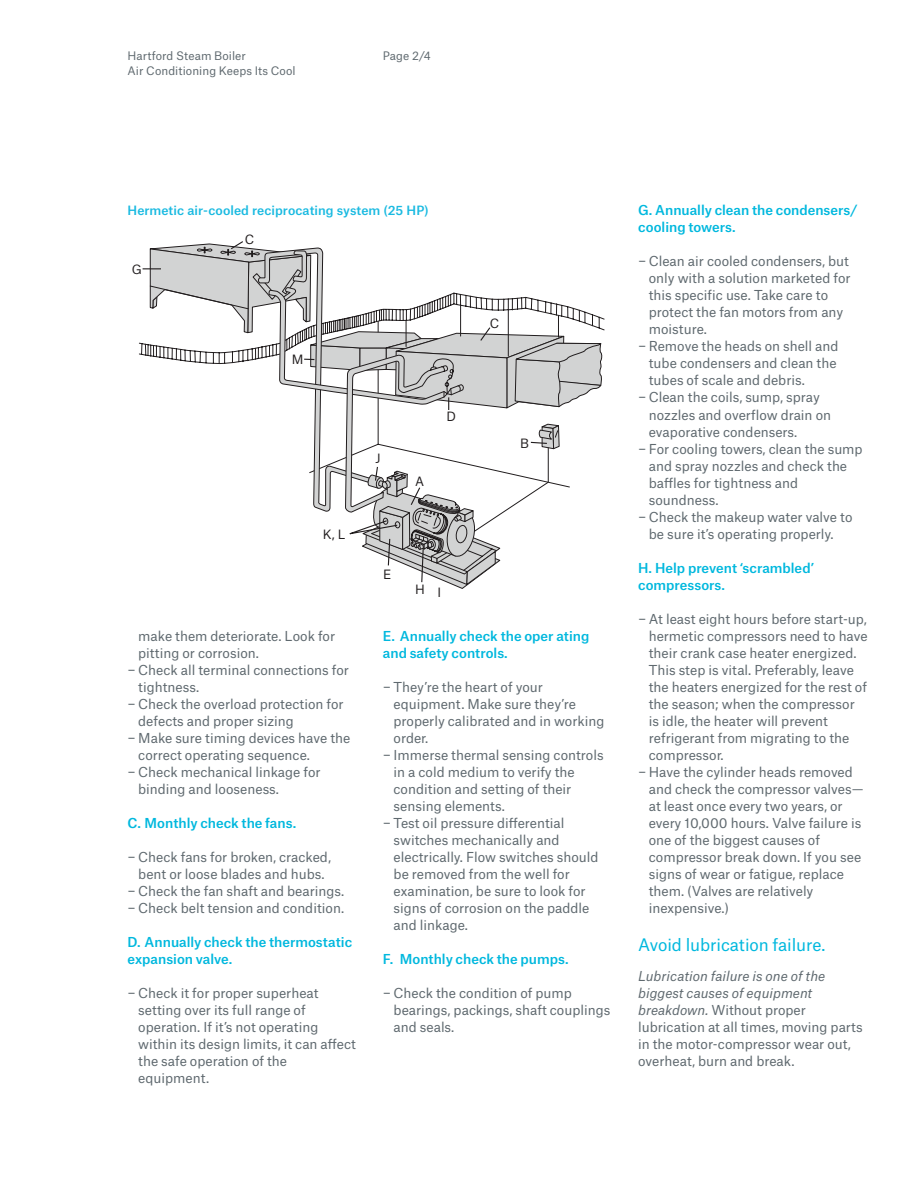
<style>
.page{position:relative;width:919px;height:1187px;background:#fff}
.page>*{position:absolute;margin:0;border:0;box-sizing:border-box;transform-origin:0 0}
.MR_11_pt_one_line_He{font:16.5px "Munich Re";letter-spacing:-.005em;color:#00b8de}
.MR_8_75_pt_regular_s{font:13.2px/17px "Munich Re";color:#5f696f}
.MR_8_75_pt_regular_s-2{font:500 13.2px/17px "Munich Re";color:#00b8de}
.t1{font:500 12.3px "Munich Re";letter-spacing:.005em;color:#1abae1}
.t2{font:12.3px "Munich Re";color:#231f20}
.MR_7_5_pt_regular{font:11.25px/14.9px "Munich Re";letter-spacing:.005em;color:#5f696f}
.s1{font-style:italic}
</style>
<div class="page">
<svg style="left:139px;top:301px;width:466px;height:288px"></svg>
<svg style="left:141px;top:241px;width:407px;height:342px"></svg>
<p class="MR_7_5_pt_regular" style="left:128px;top:47px;width:169px">Hartford Steam Boiler<br>Air Conditioning Keeps Its Cool</p>
<p class="MR_7_5_pt_regular" style="left:383px;top:47px;width:50px">Page 2/4</p>
<p class="t1" style="left:128px;top:200px;width:302px">Hermetic air-cooled reciprocating system (25 HP)</p>
<p class="t2" style="left:132px;top:259px;width:12px">G</p>
<p class="t2" style="left:245px;top:229px;width:11px">C</p>
<p class="t2" style="left:292px;top:350px;width:13px">M</p>
<p class="t2" style="left:323px;top:524px;width:24px">K, L</p>
<p class="MR_8_75_pt_regular_s" style="left:138px;top:625px;width:198px">make them deteriorate. Look for pitting or corrosion.</p>
<p class="MR_8_75_pt_regular_s" style="left:138px;top:659px;width:212px;text-indent:-11px">− Check all terminal connections for tightness.</p>
<p class="MR_8_75_pt_regular_s" style="left:138px;top:693px;width:207px;text-indent:-11px">− Check the overload protection for defects and proper sizing</p>
<p class="MR_8_75_pt_regular_s" style="left:138px;top:728px;width:213px;text-indent:-11px">− Make sure timing devices have the correct operating sequence.</p>
<p class="MR_8_75_pt_regular_s" style="left:138px;top:762px;width:184px;text-indent:-11px">− Check mechanical linkage for binding and looseness.</p>
<p class="MR_8_75_pt_regular_s-2" style="left:128px;top:813px;width:170px">C. Monthly check the fans.</p>
<p class="MR_8_75_pt_regular_s" style="left:128px;top:847px;width:205px;text-align:center">− Check fans for broken, cracked, bent or loose blades and hubs.</p>
<p class="MR_8_75_pt_regular_s" style="left:128px;top:881px;width:218px">− Check the fan shaft and bearings.</p>
<p class="MR_8_75_pt_regular_s" style="left:128px;top:898px;width:218px">− Check belt tension and condition.</p>
<p class="MR_8_75_pt_regular_s-2" style="left:128px;top:932px;width:226px">D. Annually check the thermostatic expansion valve.</p>
<p class="MR_8_75_pt_regular_s" style="left:138px;top:983px;width:219px;text-indent:-11px">− Check it for proper superheat setting over its full range of operation. If it’s not operating within its design limits, it can affect the safe operation of the equipment.</p>
<p class="t2" style="left:375px;top:448px;width:7px">J</p>
<p class="t2" style="left:415px;top:471px;width:11px">A</p>
<p class="t2" style="left:446px;top:407px;width:11px">D</p>
<p class="t2" style="left:383px;top:564px;width:10px">E</p>
<p class="t2" style="left:415px;top:580px;width:28px">H I</p>
<p class="t2" style="left:490px;top:313px;width:11px">C</p>
<p class="t2" style="left:520px;top:433px;width:10px">B</p>
<p class="MR_8_75_pt_regular_s-2" style="left:383px;top:625px;width:208px">E. Annually check the oper ating and safety controls.</p>
<p class="MR_8_75_pt_regular_s" style="left:393px;top:676px;width:212px;text-indent:-11px">− They’re the heart of your equipment. Make sure they’re properly calibrated and in working order.</p>
<p class="MR_8_75_pt_regular_s" style="left:393px;top:745px;width:211px;text-indent:-11px">− Immerse thermal sensing controls in a cold medium to verify the condition and setting of their sensing elements.</p>
<p class="MR_8_75_pt_regular_s" style="left:393px;top:813px;width:206px;text-indent:-11px">− Test oil pressure differential switches mechanically and electrically. Flow switches should be removed from the well for examination, be sure to look for signs of corrosion on the paddle and linkage.</p>
<p class="MR_8_75_pt_regular_s-2" style="left:383px;top:949px;width:187px">F. Monthly check the pumps.</p>
<p class="MR_8_75_pt_regular_s" style="left:393px;top:983px;width:218px;text-indent:-11px">− Check the condition of pump bearings, packings, shaft couplings and seals.</p>
<p class="MR_8_75_pt_regular_s-2" style="left:638px;top:200px;width:221px">G. Annually clean the condensers/ cooling towers.</p>
<p class="MR_8_75_pt_regular_s" style="left:648px;top:251px;width:203px;text-indent:-11px">− Clean air cooled condensers, but only with a solution marketed for this specific use. Take care to protect the fan motors from any moisture.</p>
<p class="MR_8_75_pt_regular_s" style="left:648px;top:336px;width:191px;text-indent:-11px">− Remove the heads on shell and tube condensers and clean the tubes of scale and debris.</p>
<p class="MR_8_75_pt_regular_s" style="left:648px;top:387px;width:184px;text-indent:-11px">− Clean the coils, sump, spray nozzles and overflow drain on evaporative condensers.</p>
<p class="MR_8_75_pt_regular_s" style="left:648px;top:438px;width:215px;text-indent:-11px">− For cooling towers, clean the sump and spray nozzles and check the baffles for tightness and soundness.</p>
<p class="MR_8_75_pt_regular_s" style="left:648px;top:506px;width:205px;text-indent:-11px">− Check the makeup water valve to be sure it’s operating properly.</p>
<p class="MR_8_75_pt_regular_s-2" style="left:638px;top:557px;width:177px">H. Help prevent ‘scrambled’ compressors.</p>
<p class="MR_8_75_pt_regular_s" style="left:648px;top:608px;width:220px;text-indent:-11px">− At least eight hours before start-up, hermetic compressors need to have their crank case heater energized.<br>This step is vital. Preferably, leave the heaters energized for the rest of the season; when the compressor is idle, the heater will prevent refrigerant from migrating to the compressor.</p>
<p class="MR_8_75_pt_regular_s" style="left:648px;top:762px;width:216px;text-indent:-11px">− Have the cylinder heads removed and check the compressor valves— at least once every two years, or every 10,000 hours. Valve failure is one of the biggest causes of compressor break down. If you see signs of wear or fatigue, replace them. (Valves are relatively inexpensive.)</p>
<p class="MR_11_pt_one_line_He" style="left:638px;top:931px;width:188px">Avoid lubrication failure.</p>
<p class="MR_8_75_pt_regular_s" style="left:638px;top:966px;width:226px"><span class="s1">Lubrication failure is one of the biggest causes of equipment breakdown.</span> Without proper lubrication at all times, moving parts in the motor-compressor wear out, overheat, burn and break.</p>
</div>
